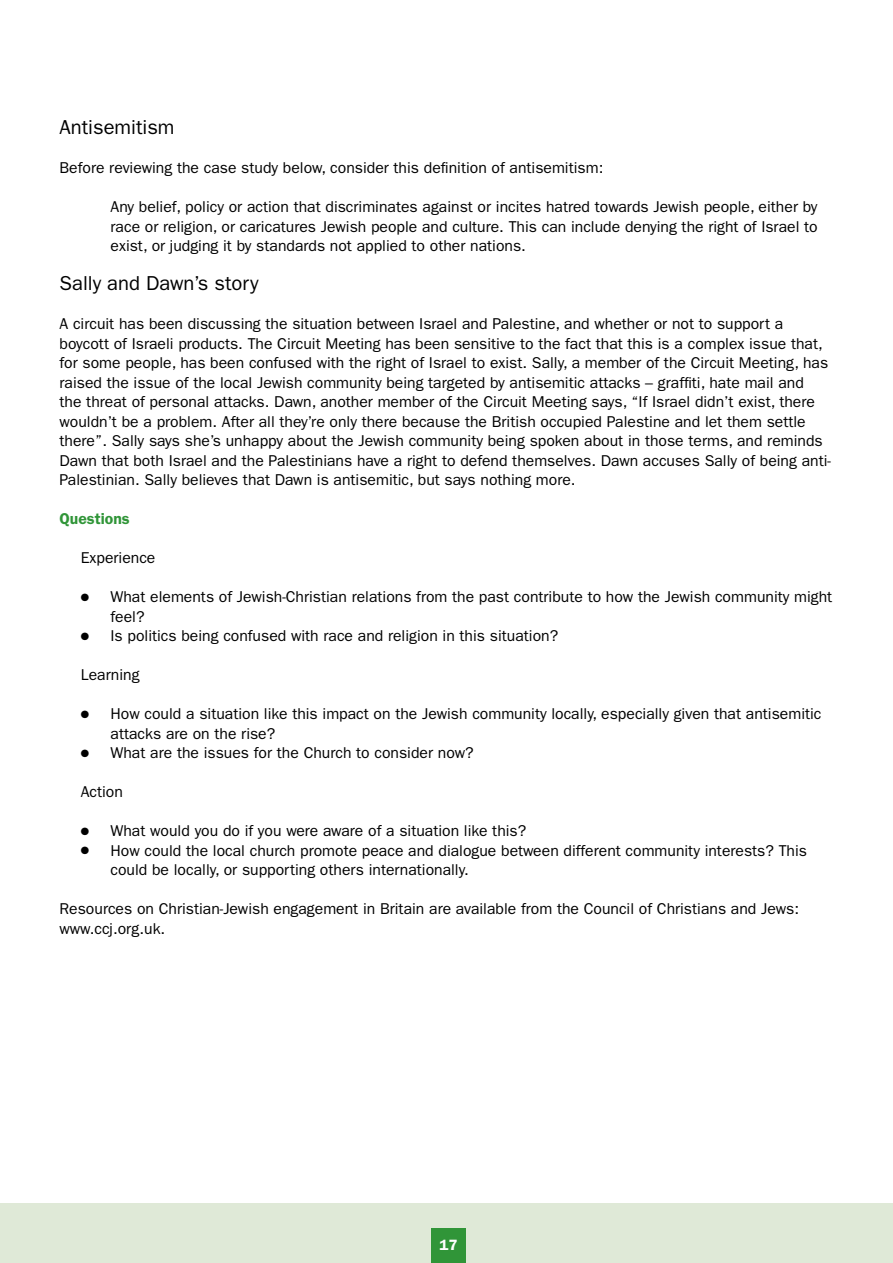
<style>
.page{position:relative;width:893px;height:1263px;background:#fff}
.page>*{position:absolute;margin:0;border:0;box-sizing:border-box;transform-origin:0 0}
.t1{font:20.25px "Franklin Gothic";color:#000}
.t2{font:15.75px/19.5px "Franklin Gothic";color:#000}
.t3{font:600 15.75px "Franklin Gothic";color:#309538}
.t4{font:600 15px "Franklin Gothic";color:#fff}
</style>
<div class="page">
<div style="left:0;top:1203px;width:893px;height:60px;background:#dfe9d7"></div>
<div style="left:432px;top:1229px;width:34px;height:34px;background:#309538"></div>
<p class="t1" style="left:60px;top:116px;width:117px">Antisemitism</p>
<p class="t2" style="left:60px;top:158px;width:545px">Before reviewing the case study below, consider this definition of antisemitism:</p>
<p class="t2" style="left:111px;top:197px;width:709px;text-align:justify">Any belief, policy or action that discriminates against or incites hatred towards Jewish people, either by race or religion, or caricatures Jewish people and culture. This can include denying the right of Israel to exist, or judging it by standards not applied to other nations.</p>
<p class="t1" style="left:60px;top:272px;width:200px">Sally and Dawn’s story</p>
<p class="t2" style="left:60px;top:314px;width:773px">A circuit has been discussing the situation between Israel and Palestine, and whether or not to support a boycott of Israeli products. The Circuit Meeting has been sensitive to the fact that this is a complex issue that, for some people, has been confused with the right of Israel to exist. Sally, a member of the Circuit Meeting, has raised the issue of the local Jewish community being targeted by antisemitic attacks – graffiti, hate mail and<br>the threat of personal attacks. Dawn, another member of the Circuit Meeting says, “If Israel didn’t exist, there wouldn’t be a problem. After all they’re only there because the British occupied Palestine and let them settle there”. Sally says she’s unhappy about the Jewish community being spoken about in those terms, and reminds Dawn that both Israel and the Palestinians have a right to defend themselves. Dawn accuses Sally of being anti-Palestinian. Sally believes that Dawn is antisemitic, but says nothing more.</p>
<p class="t3" style="left:60px;top:510px;width:72px">Questions</p>
<p class="t2" style="left:81px;top:548px;width:76px">Experience</p>
<p class="t2" style="left:111px;top:587px;width:723px;text-indent:-30px">● What elements of Jewish-Christian relations from the past contribute to how the Jewish community might feel?</p>
<p class="t2" style="left:81px;top:626px;width:479px">● Is politics being confused with race and religion in this situation?</p>
<p class="t2" style="left:81px;top:665px;width:60px">Learning</p>
<p class="t2" style="left:111px;top:704px;width:712px;text-indent:-30px">● How could a situation like this impact on the Jewish community locally, especially given that antisemitic attacks are on the rise?</p>
<p class="t2" style="left:81px;top:743px;width:394px">● What are the issues for the Church to consider now?</p>
<p class="t2" style="left:81px;top:782px;width:44px">Action</p>
<p class="t2" style="left:81px;top:821px;width:447px">● What would you do if you were aware of a situation like this?</p>
<p class="t2" style="left:111px;top:841px;width:698px;text-indent:-30px">● How could the local church promote peace and dialogue between different community interests? This could be locally, or supporting others internationally.</p>
<p class="t2" style="left:60px;top:899px;width:741px">Resources on Christian-Jewish engagement in Britain are available from the Council of Christians and Jews: www.ccj.org.uk.</p>
<p class="t4" style="left:440px;top:1236px;width:19px">17</p>
</div>
